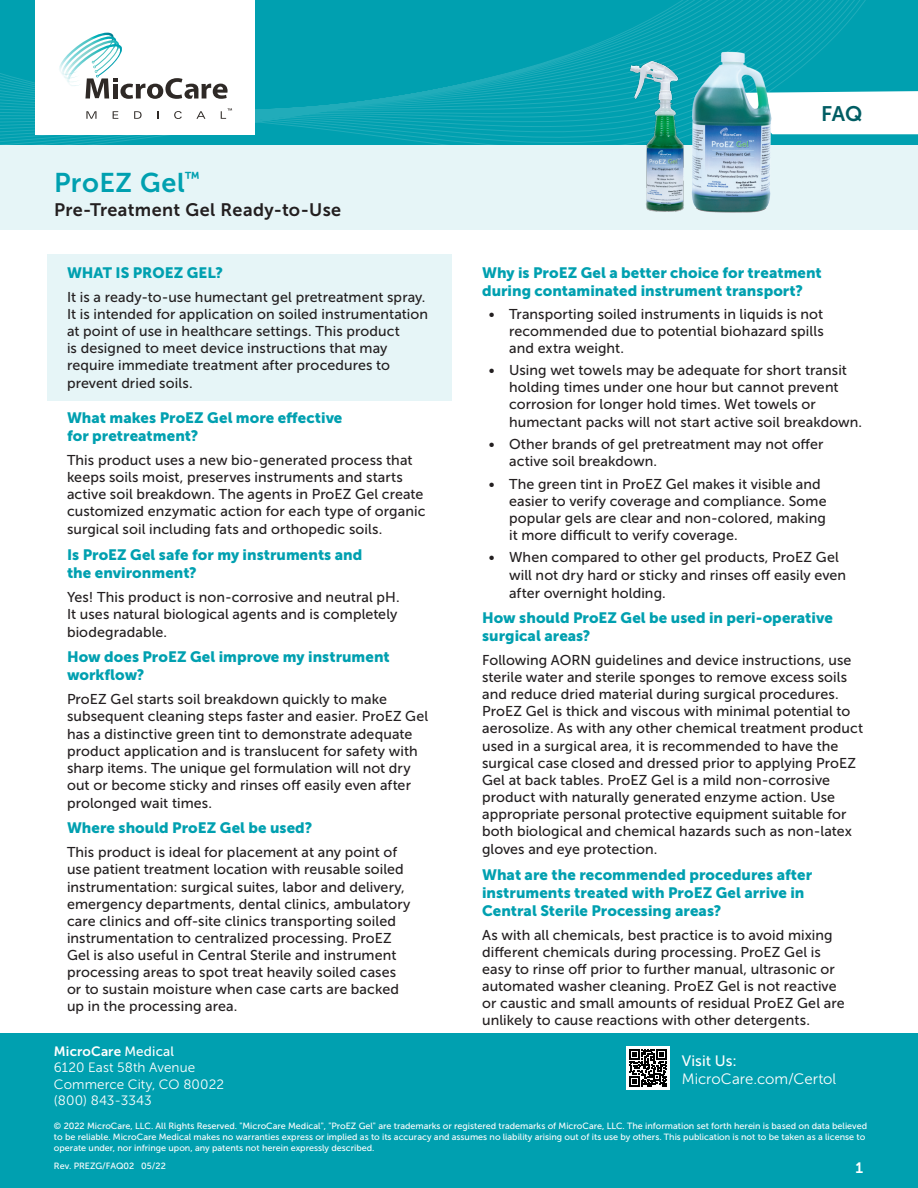
<style>
.page{position:relative;width:918px;height:1188px;background:#fff}
.page>*{position:absolute;margin:0;border:0;box-sizing:border-box;transform-origin:0 0}
.t1{font:27px "Museo Sans 700";letter-spacing:.02em;color:#00a0b0}
.t2{font:21px "Museo Sans 700";color:#005d63}
.t3{font:18px "Museo Sans 700";letter-spacing:.02em;color:#231f20}
.t4{font:15px/18px "Museo Sans 900";letter-spacing:.005em;color:#00a0b0}
.t5{font:15px/18px "Museo Sans 300";letter-spacing:.005em;color:#fff}
.t6{font:15px "Museo Sans 700";color:#fff}
.t7{font:14.25px/17.2px "Museo Sans 500";letter-spacing:.005em;color:#231f20}
.t8{font:13.5px "Museo Sans 300";letter-spacing:.005em;color:#fff}
.t9{font:13.5px "Museo Sans 700";letter-spacing:.01em;color:#fff}
.t10{font:9px/10.8px "Museo Sans 500";color:#fff}
.s1{font-family:"Museo Sans 500"}
</style>
<div class="page">
<svg style="left:0;top:0;width:918px;height:145px;background:#05a1b1"></svg>
<div style="left:35px;top:0;width:220px;height:134px;background:#fff"></div>
<svg style="left:59px;top:32px;width:169px;height:67px"></svg>
<svg style="left:86px;top:111px;width:10px;height:8px"></svg>
<svg style="left:113px;top:111px;width:5px;height:8px"></svg>
<svg style="left:134px;top:111px;width:8px;height:8px"></svg>
<svg style="left:174px;top:111px;width:8px;height:8px"></svg>
<svg style="left:196px;top:111px;width:9px;height:8px"></svg>
<svg style="left:221px;top:108px;width:11px;height:11px"></svg>
<svg style="left:799px;top:91px;width:119px;height:43px"></svg>
<div style="left:0;top:145px;width:918px;height:84px;background:#e6f5f7"></div>
<img style="left:661px;top:46px;width:138px;height:167px">
<div style="left:47px;top:254px;width:404px;height:147px;background:#e6f5f7"></div>
<div style="left:0;top:1033px;width:918px;height:155px;background:#00a0b0"></div>
<div style="left:627px;top:1046px;width:43px;height:44px;background:#fff"></div>
<svg style="left:629px;top:1049px;width:37px;height:37px"></svg>
<img style="left:605px;top:54px;width:118px;height:159px">
<p class="t1" style="left:54px;top:168px;width:147px">ProEZ Gel<sup>™</sup></p>
<p class="t3" style="left:54px;top:200px;width:289px">Pre-Treatment Gel Ready-to-Use</p>
<p class="t4" style="left:67px;top:264px;width:158px">WHAT IS PROEZ GEL?</p>
<p class="t7" style="left:67px;top:289px;width:363px">It is a ready-to-use humectant gel pretreatment spray.<br>It is intended for application on soiled instrumentation at point of use in healthcare settings. This product<br>is designed to meet device instructions that may require immediate treatment after procedures to prevent dried soils.</p>
<p class="t4" style="left:67px;top:409px;width:277px">What makes ProEZ Gel more effective for pretreatment?</p>
<p class="t7" style="left:67px;top:451px;width:360px">This product uses a new bio-generated process that keeps soils moist, preserves instruments and starts active soil breakdown. The agents in ProEZ Gel create customized enzymatic action for each type of organic surgical soil including fats and orthopedic soils.</p>
<p class="t4" style="left:67px;top:545px;width:297px">Is ProEZ Gel safe for my instruments and the environment?</p>
<p class="t7" style="left:67px;top:588px;width:334px">Yes! This product is non-corrosive and neutral pH.<br>It uses natural biological agents and is completely biodegradable.</p>
<p class="t4" style="left:67px;top:648px;width:324px">How does ProEZ Gel improve my instrument workflow?</p>
<p class="t7" style="left:67px;top:691px;width:363px">ProEZ Gel starts soil breakdown quickly to make subsequent cleaning steps faster and easier. ProEZ Gel has a distinctive green tint to demonstrate adequate product application and is translucent for safety with sharp items. The unique gel formulation will not dry out or become sticky and rinses off easily even after prolonged wait times.</p>
<p class="t4" style="left:67px;top:819px;width:247px">Where should ProEZ Gel be used?</p>
<p class="t7" style="left:67px;top:844px;width:345px">This product is ideal for placement at any point of use patient treatment location with reusable soiled instrumentation: surgical suites, labor and delivery, emergency departments, dental clinics, ambulatory care clinics and off-site clinics transporting soiled instrumentation to centralized processing. ProEZ Gel is also useful in Central Sterile and instrument processing areas to spot treat heavily soiled cases or to sustain moisture when case carts are backed up in the processing area.</p>
<p class="t9" style="left:54px;top:1044px;width:122px">MicroCare <span class="s1">Medical</span></p>
<p class="t8" style="left:54px;top:1061px;width:143px">6120 East 58th Avenue</p>
<p class="t8" style="left:54px;top:1077px;width:172px">Commerce City, CO 80022</p>
<p class="t8" style="left:54px;top:1093px;width:99px">(800) 843-3343</p>
<h2 class="t2" style="left:821px;top:102px;width:43px">FAQ</h2>
<p class="t4" style="left:482px;top:264px;width:341px">Why is ProEZ Gel a better choice for treatment during contaminated instrument transport?</p>
<p class="t7" style="left:509px;top:305px;width:316px;text-align:justify;text-indent:-20px">• Transporting soiled instruments in liquids is not recommended due to potential biohazard spills and extra weight.</p>
<p class="t7" style="left:509px;top:362px;width:355px;text-indent:-20px">• Using wet towels may be adequate for short transit holding times under one hour but cannot prevent corrosion for longer hold times. Wet towels or humectant packs will not start active soil breakdown.</p>
<p class="t7" style="left:509px;top:436px;width:316px;text-indent:-20px">• Other brands of gel pretreatment may not offer active soil breakdown.</p>
<p class="t7" style="left:509px;top:475px;width:319px;text-indent:-20px">• The green tint in ProEZ Gel makes it visible and easier to verify coverage and compliance. Some popular gels are clear and non-colored, making it more difficult to verify coverage.</p>
<p class="t7" style="left:509px;top:549px;width:338px;text-indent:-20px">• When compared to other gel products, ProEZ Gel will not dry hard or sticky and rinses off easily even after overnight holding.</p>
<p class="t4" style="left:482px;top:609px;width:352px">How should ProEZ Gel be used in peri-operative surgical areas?</p>
<p class="t7" style="left:482px;top:652px;width:383px">Following AORN guidelines and device instructions, use sterile water and sterile sponges to remove excess soils and reduce dried material during surgical procedures.<br>ProEZ Gel is thick and viscous with minimal potential to aerosolize. As with any other chemical treatment product used in a surgical area, it is recommended to have the surgical case closed and dressed prior to applying ProEZ Gel at back tables. ProEZ Gel is a mild non-corrosive product with naturally generated enzyme action. Use appropriate personal protective equipment suitable for both biological and chemical hazards such as non-latex gloves and eye protection.</p>
<p class="t4" style="left:482px;top:865px;width:332px">What are the recommended procedures after instruments treated with ProEZ Gel arrive in<br>Central Sterile Processing areas?</p>
<p class="t7" style="left:482px;top:926px;width:364px">As with all chemicals, best practice is to avoid mixing different chemicals during processing. ProEZ Gel is easy to rinse off prior to further manual, ultrasonic or automated washer cleaning. ProEZ Gel is not reactive or caustic and small amounts of residual ProEZ Gel are unlikely to cause reactions with other detergents.</p>
<p class="t5" style="left:682px;top:1052px;width:156px"><span class="s1">Visit Us:<br></span>MicroCare.com/Certol</p>
<p class="t10" style="left:54px;top:1121px;width:815px">© 2022 MicroCare, LLC. All Rights Reserved. "MicroCare Medical", "ProEZ Gel" are trademarks or registered trademarks of MicroCare, LLC. The information set forth herein is based on data believed to be reliable. MicroCare Medical makes no warranties express or implied as to its accuracy and assumes no liability arising out of its use by others. This publication is not to be taken as a license to operate under, nor infringe upon, any patents not herein expressly described.</p>
<p class="t10" style="left:54px;top:1160px;width:113px">Rev. PREZG/FAQ02 05/22</p>
<p class="t6" style="left:856px;top:1160px;width:9px">1</p>
</div>
